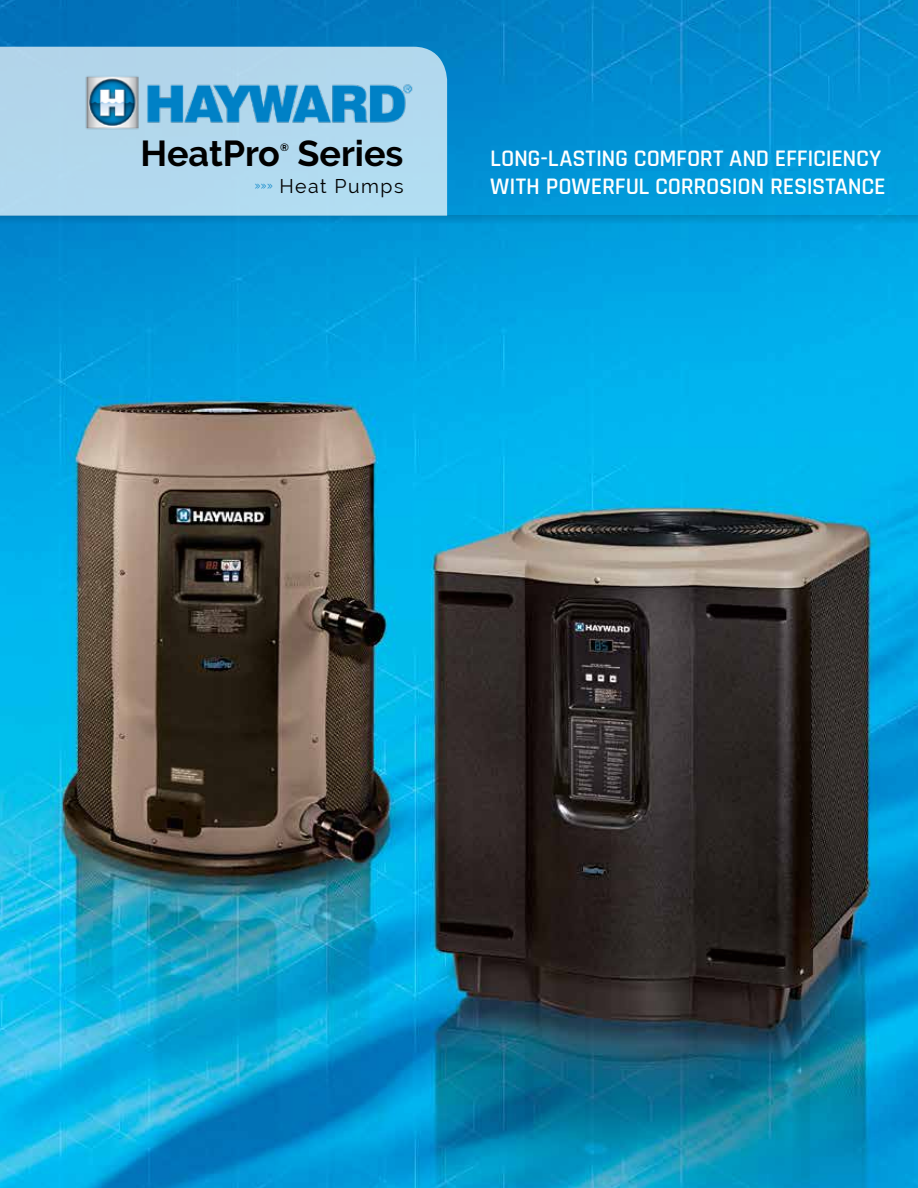
<style>
.page{position:relative;width:918px;height:1188px;background:#fff}
.page>*{position:absolute;margin:0;border:0;box-sizing:border-box;transform-origin:0 0}
.t1{font:700 36px "Raleway";color:#000}
.t2{font:600 24px/28.5px "Rajdhani";letter-spacing:-.015em;color:#fff}
.t3{font:19.5px "Raleway";letter-spacing:.075em;color:#000}
.t4{font:700 10.5px "Raleway";color:#000}
</style>
<div class="page">
<img style="left:0;top:0;width:918px;height:1188px">
<svg style="left:0;top:216px;width:918px;height:9px;background:#008ccb"></svg>
<div style="left:0;top:47px;width:447px;height:169px;background:#b2d8ee"></div>
<img style="left:74px;top:66px;width:349px;height:72px">
<h1 class="t1" style="left:141px;top:133px;width:141px">HeatPro</h1>
<p class="t4" style="left:280px;top:142px;width:10px">®</p>
<h1 class="t1" style="left:298px;top:133px;width:107px">Series</h1>
<p class="t3" style="left:254px;top:175px;width:151px"><sup>»»»</sup> Heat Pumps</p>
<p class="t2" style="left:490px;top:144px;width:397px">LONG-LASTING COMFORT AND EFFICIENCY<br>WITH POWERFUL CORROSION RESISTANCE</p>
</div>
